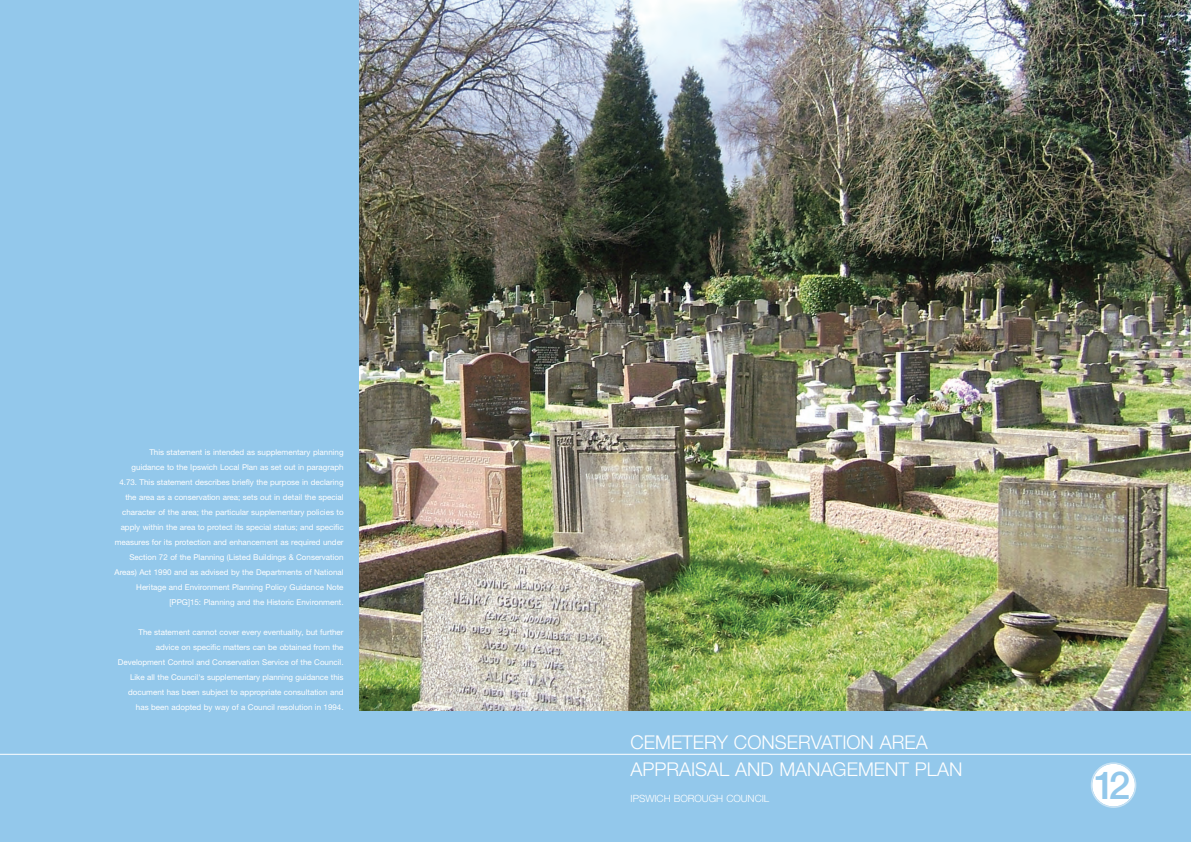
<style>
.page{position:relative;width:1191px;height:842px;background:#93c8eb}
.page>*{position:absolute;margin:0;border:0;box-sizing:border-box;transform-origin:0 0}
.t1{font:500 38.6px "Helvetica Neue";color:#93c8eb}
.t2{font:300 19px/27px "Helvetica Neue";color:#fff}
.t3{font:300 10px "Helvetica Neue";color:#fff}
.t4{font:8px/15px "Helvetica Neue";color:#fff;text-align:right}
</style>
<div class="page">
<img style="left:359px;top:0;width:832px;height:710px">
<hr style="left:0;top:754px;width:1191px;height:1px;background:#fff">
<svg style="left:1090px;top:762px;width:46px;height:46px"></svg>
<p class="t4" style="left:115px;top:445px;width:230px">This statement is intended as supplementary planning guidance to the Ipswich Local Plan as set out in paragraph 4.73. This statement describes briefly the purpose in declaring the area as a conservation area; sets out in detail the special character of the area; the particular supplementary policies to apply within the area to protect its special status; and specific measures for its protection and enhancement as required under Section 72 of the Planning (Listed Buildings &amp; Conservation Areas) Act 1990 and as advised by the Departments of National Heritage and Environment Planning Policy Guidance Note [PPG]15: Planning and the Historic Environment.</p>
<p class="t4" style="left:118px;top:625px;width:227px">The statement cannot cover every eventuality, but further advice on specific matters can be obtained from the Development Control and Conservation Service of the Council.<br>Like all the Council's supplementary planning guidance this document has been subject to appropriate consultation and has been adopted by way of a Council resolution in 1994.</p>
<h2 class="t2" style="left:630px;top:730px;width:333px">CEMETERY CONSERVATION AREA<br>APPRAISAL AND MANAGEMENT PLAN</h2>
<p class="t3" style="left:630px;top:795px;width:140px">IPSWICH BOROUGH COUNCIL</p>
<h1 class="t1" style="left:1094px;top:771px;width:38px">12</h1>
</div>
